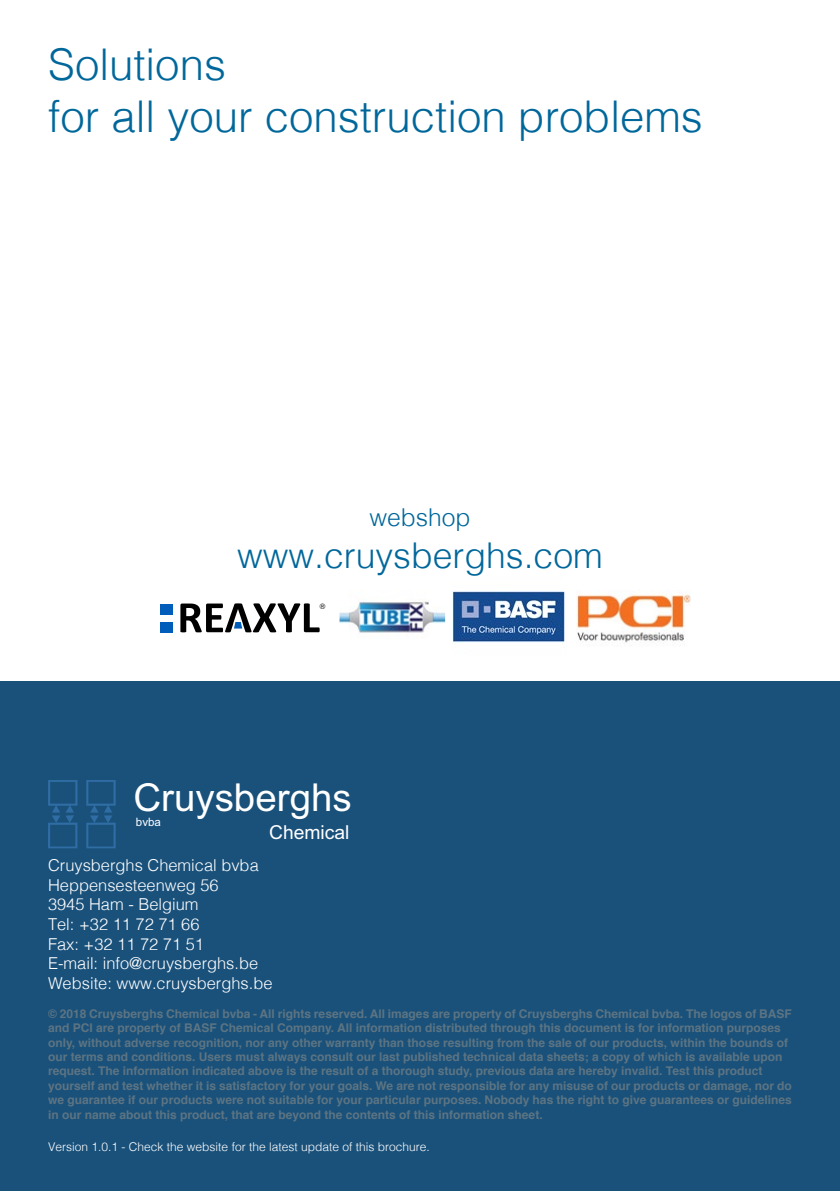
<style>
.page{position:relative;width:840px;height:1191px;background:#fff}
.page>*{position:absolute;margin:0;border:0;box-sizing:border-box;transform-origin:0 0}
.t1{font:300 43.8px "Helvetica";color:#00679b}
.t2{font:38.6px "Arial";color:#fff}
.t3{font:300 35.6px "Helvetica";color:#00679b}
.t4{font:300 24.6px "Helvetica";color:#00679b}
.t5{font:19.2px "Arial";color:#fff}
.t6{font:300 16.4px "Helvetica";color:#fff}
.t7{font:700 12px "Helvetica";color:#5d7482}
.reaxyl_doorlopend_te{font:300 12px "Helvetica";color:#fff}
.t8{font:11.6px "Arial";color:#fff}
.t9{font:7.6px "Helvetica";color:#000}
</style>
<div class="page">
<div style="left:0;top:682px;width:839px;height:509px;background:#19517b"></div>
<svg style="left:48px;top:780px;width:29px;height:68px"></svg>
<svg style="left:86px;top:780px;width:30px;height:68px"></svg>
<img style="left:577px;top:594px;width:112px;height:51px">
<img style="left:452px;top:591px;width:113px;height:54px">
<img style="left:340px;top:601px;width:103px;height:32px">
<svg style="left:180px;top:603px;width:139px;height:29px"></svg>
<div style="left:160px;top:604px;width:13px;height:10px;background:#005db9"></div>
<div style="left:160px;top:622px;width:13px;height:10px;background:#005db9"></div>
<p class="t1" style="left:48px;top:27px;width:179px">Solutions</p>
<p class="t1" style="left:48px;top:79px;width:655px">for all your construction problems</p>
<p class="t4" style="left:369px;top:496px;width:103px">webshop</p>
<p class="t3" style="left:237px;top:525px;width:367px">www.cruysberghs.com</p>
<p class="t9" style="left:319px;top:600px;width:7px">®</p>
<p class="t2" style="left:133px;top:772px;width:220px">Cruysberghs</p>
<p class="t8" style="left:136px;top:814px;width:27px">bvba</p>
<p class="t5" style="left:269px;top:819px;width:82px">Chemical</p>
<p class="t6" style="left:48px;top:851px;width:212px">Cruysberghs Chemical bvba</p>
<p class="t6" style="left:48px;top:871px;width:172px">Heppensesteenweg 56</p>
<p class="t6" style="left:48px;top:890px;width:152px">3945 Ham - Belgium</p>
<p class="t6" style="left:48px;top:910px;width:153px">Tel: +32 11 72 71 66</p>
<p class="t6" style="left:48px;top:930px;width:157px">Fax: +32 11 72 71 51</p>
<p class="t6" style="left:48px;top:949px;width:211px">E-mail: info@cruysberghs.be</p>
<p class="t6" style="left:48px;top:969px;width:226px">Website: www.cruysberghs.be</p>
<p class="t7" style="left:48px;top:1003px;width:745px">© 2018 Cruysberghs Chemical bvba - All rights reserved. All images are property of Cruysberghs Chemical bvba. The logos of BASF</p>
<p class="t7" style="left:48px;top:1018px;width:734px">and PCI are property of BASF Chemical Company. All information distributed through this document is for information purposes</p>
<p class="t7" style="left:48px;top:1032px;width:741px">only, without adverse recognition, nor any other warranty than those resulting from the sale of our products, within the bounds of</p>
<p class="t7" style="left:48px;top:1047px;width:735px">our terms and conditions. Users must always consult our last published technical data sheets; a copy of which is available upon</p>
<p class="t7" style="left:48px;top:1061px;width:715px">request. The information indicated above is the result of a thorough study, previous data are hereby invalid. Test this product</p>
<p class="t7" style="left:48px;top:1075px;width:745px">yourself and test whether it is satisfactory for your goals. We are not responsible for any misuse of our products or damage, nor do</p>
<p class="t7" style="left:48px;top:1090px;width:745px">we guarantee if our products were not suitable for your particular purposes. Nobody has the right to give guarantees or guidelines</p>
<p class="t7" style="left:48px;top:1104px;width:496px">in our name about this product, that are beyond the contents of this information sheet.</p>
<p class="reaxyl_doorlopend_te" style="left:48px;top:1136px;width:383px">Version 1.0.1 - Check the website for the latest update of this brochure.</p>
</div>
